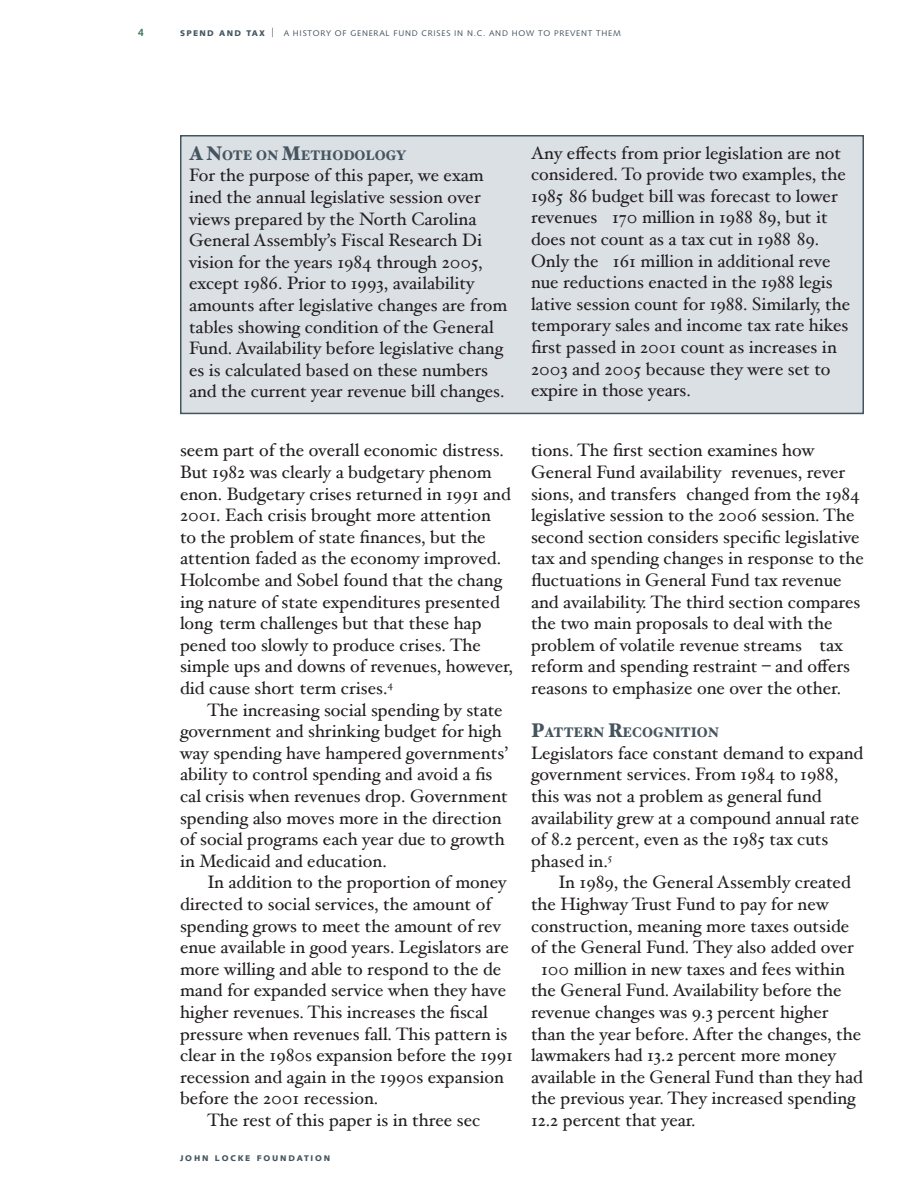
<style>
.page{position:relative;width:918px;height:1188px;background:#fff}
.page>*{position:absolute;margin:0;border:0;box-sizing:border-box;transform-origin:0 0}
.Body_text{font:18px/21.6px "Hoefler Text";color:#231f20}
.Body_first_paragraph{font:18px/21.6px "Hoefler Text";color:#231f20}
.Major_subhead{font:900 13.8px "Hoefler Text";color:#45555f;scale:.91 1}
.t1{font:8.25px "Syntax";letter-spacing:.09em;color:#45555f}
.t2{font:900 8.25px "Syntax";letter-spacing:.22em;color:#45555f}
.s1{font-weight:900}
.s2{font-size:12.3px}
.s3{font-size:19.8px}
</style>
<div class="page">
<div style="left:181px;top:136px;width:682px;height:277px;background:#dbe0e5"></div>
<div style="left:180px;top:135px;width:684px;height:279px;border:2px solid #45555f"></div>
<p class="t1" style="left:180px;top:28px;width:442px"><span class="s1">SPEND AND TAX</span> <span class="s2">|</span> A HISTORY OF GENERAL FUND CRISES IN N .C. AND HOW TO PREVENT THEM</p>
<p class="Major_subhead" style="left:189px;top:147px;width:240px"><span class="s3">A N</span>OTE ON <span class="s3">M</span>ETHODOLOGY</p>
<p class="Body_first_paragraph" style="left:189px;top:164px;width:320px">For the purpose of this paper, we exam ined the annual legislative session over views prepared by the North Carolina General Assembly’s Fiscal Research Di vision for the years 1984 through 2005, except 1986. Prior to 1993, availability amounts after legislative changes are from tables showing condition of the General Fund. Availability before legislative chang es is calculated based on these numbers and the current year revenue bill changes.</p>
<p class="Body_text" style="left:180px;top:439px;width:335px">seem part of the overall economic distress.<br>But 1982 was clearly a budgetary phenom enon. Budgetary crises returned in 1991 and 2001. Each crisis brought more attention<br>to the problem of state finances, but the attention faded as the economy improved.<br>Holcombe and Sobel found that the chang ing nature of state expenditures presented long-term challenges but that these hap pened too slowly to produce crises. The simple ups and downs of revenues, however, did cause short-term crises.<sup>4</sup></p>
<p class="Body_text" style="left:180px;top:699px;width:330px;text-indent:27px">The increasing social spending by state government and shrinking budget for high way spending have hampered governments’ ability to control spending and avoid a fis cal crisis when revenues drop. Government spending also moves more in the direction of social programs each year due to growth in Medicaid and education.</p>
<p class="Body_text" style="left:180px;top:871px;width:334px;text-indent:27px">In addition to the proportion of money directed to social services, the amount of spending grows to meet the amount of rev enue available in good years. Legislators are more willing and able to respond to the de mand for expanded service when they have higher revenues. This increases the fiscal pressure when revenues fall. This pattern is clear in the 1980s expansion before the 1991 recession and again in the 1990s expansion before the 2001 recession.</p>
<p class="Body_text" style="left:207px;top:1109px;width:275px">The rest of this paper is in three sec</p>
<p class="t2" style="left:180px;top:1153px;width:152px">JOHN LOCKE FOUNDATION</p>
<p class="Body_first_paragraph" style="left:531px;top:142px;width:321px">Any effects from prior legislation are not considered. To provide two examples, the 1985-86 budget bill was forecast to lower revenues $170 million in 1988-89, but it does not count as a tax cut in 1988-89.<br>Only the $161 million in additional reve nue reductions enacted in the 1988 legis lative session count for 1988. Similarly, the temporary sales and income tax rate hikes first passed in 2001 count as increases in 2003 and 2005 because they were set to expire in those years.</p>
<p class="Body_text" style="left:531px;top:439px;width:335px">tions. The first section examines how General Fund availability (revenues, rever sions, and transfers) changed from the 1984 legislative session to the 2006 session. The second section considers specific legislative tax and spending changes in response to the fluctuations in General Fund tax revenue and availability. The third section compares the two main proposals to deal with the problem of volatile revenue streams – tax reform and spending restraint – and offers reasons to emphasize one over the other.</p>
<p class="Major_subhead" style="left:531px;top:724px;width:208px"><span class="s3">P</span>ATTERN <span class="s3">R</span>ECOGNITION</p>
<p class="Body_first_paragraph" style="left:531px;top:742px;width:334px">Legislators face constant demand to expand government services. From 1984 to 1988, this was not a problem as general fund availability grew at a compound annual rate of 8.2 percent, even as the 1985 tax cuts phased in.<sup>5</sup></p>
<p class="Body_text" style="left:531px;top:871px;width:333px;text-indent:27px">In 1989, the General Assembly created the Highway Trust Fund to pay for new construction, meaning more taxes outside of the General Fund. They also added over $100 million in new taxes and fees within the General Fund. Availability before the revenue changes was 9.3 percent higher than the year before. After the changes, the lawmakers had 13.2 percent more money available in the General Fund than they had the previous year. They increased spending 12.2 percent that year.</p>
</div>
